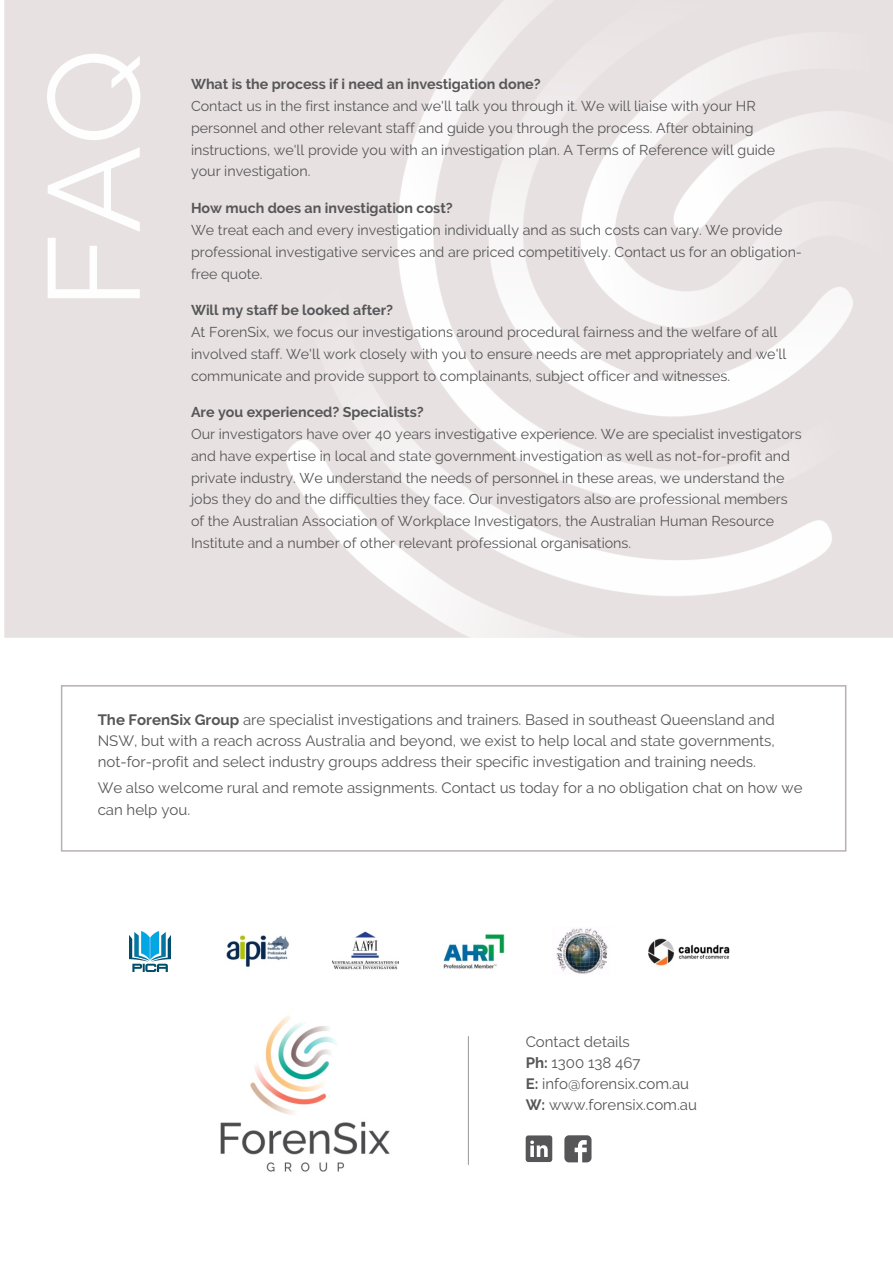
<style>
.page{position:relative;width:893px;height:1263px;background:#fff}
.page>*{position:absolute;margin:0;border:0;box-sizing:border-box;transform-origin:0 0}
.t1{font:129.75px "Raleway";color:#fefefe}
.t2{font:15px/21.1px "Raleway";color:#565658}
.t3{font:14.25px/21.8px "Raleway";color:#565658}
.t4{font:700 14.25px "Raleway";color:#565658}
.s1{font-weight:700}
</style>
<div class="page">
<img style="left:220px;top:1016px;width:170px;height:156px">
<img style="left:226px;top:935px;width:63px;height:32px">
<img style="left:333px;top:931px;width:65px;height:39px">
<img style="left:443px;top:934px;width:62px;height:35px">
<img style="left:556px;top:928px;width:52px;height:46px">
<img style="left:648px;top:938px;width:81px;height:28px">
<img style="left:130px;top:931px;width:40px;height:41px">
<svg style="left:564px;top:1135px;width:27px;height:27px"></svg>
<svg style="left:526px;top:1135px;width:26px;height:27px"></svg>
<hr style="left:468px;top:1036px;width:1px;height:129px;background:#96989a">
<div style="left:61px;top:685px;width:785px;height:167px;border:2px solid #b8b1b2"></div>
<h1 class="t1" style="left:18px;top:310px;width:263px;rotate:-90deg">FAQ</h1>
<p class="t4" style="left:191px;top:76px;width:351px">What is the process if i need an investigation done?</p>
<p class="t3" style="left:191px;top:95px;width:586px">Contact us in the first instance and we'll talk you through it. We will liaise with your HR personnel and other relevant staff and guide you through the process. After obtaining instructions, we'll provide you with an investigation plan. A Terms of Reference will guide your investigation.</p>
<p class="t4" style="left:191px;top:200px;width:263px">How much does an investigation cost?</p>
<p class="t3" style="left:191px;top:219px;width:612px">We treat each and every investigation individually and as such costs can vary. We provide professional investigative services and are priced competitively. Contact us for an obligation&shy;free quote.</p>
<p class="t4" style="left:191px;top:302px;width:204px">Will my staff be looked after?</p>
<p class="t3" style="left:191px;top:321px;width:597px">At ForenSix, we focus our investigations around procedural fairness and the welfare of all involved staff. We'll work closely with you to ensure needs are met appropriately and we'll communicate and provide support to complainants, subject officer and witnesses.</p>
<p class="t4" style="left:191px;top:404px;width:234px">Are you experienced? Specialists?</p>
<p class="t3" style="left:191px;top:423px;width:612px">Our investigators have over 40 years investigative experience. We are specialist investigators and have expertise in local and state government investigation as well as not-for-profit and private industry. We understand the needs of personnel in these areas, we understand the jobs they do and the difficulties they face. Our investigators also are professional members of the Australian Association of Workplace Investigators, the Australian Human Resource Institute and a number of other relevant professional organisations.</p>
<p class="t2" style="left:98px;top:709px;width:679px;text-align:justify"><span class="s1">The ForenSix Group</span> are specialist investigations and trainers. Based in southeast Queensland and NSW, but with a reach across Australia and beyond, we exist to help local and state governments, not-for-profit and select industry groups address their specific investigation and training needs.</p>
<p class="t2" style="left:98px;top:777px;width:706px">We also welcome rural and remote assignments. Contact us today for a no obligation chat on how we can help you.</p>
<p class="t2" style="left:526px;top:1031px;width:173px">Contact details<br><span class="s1">Ph:</span> 1300 138 467<br><span class="s1">E:</span> info@forensix.com.au<br><span class="s1">W:</span> www.forensix.com.au</p>
</div>
